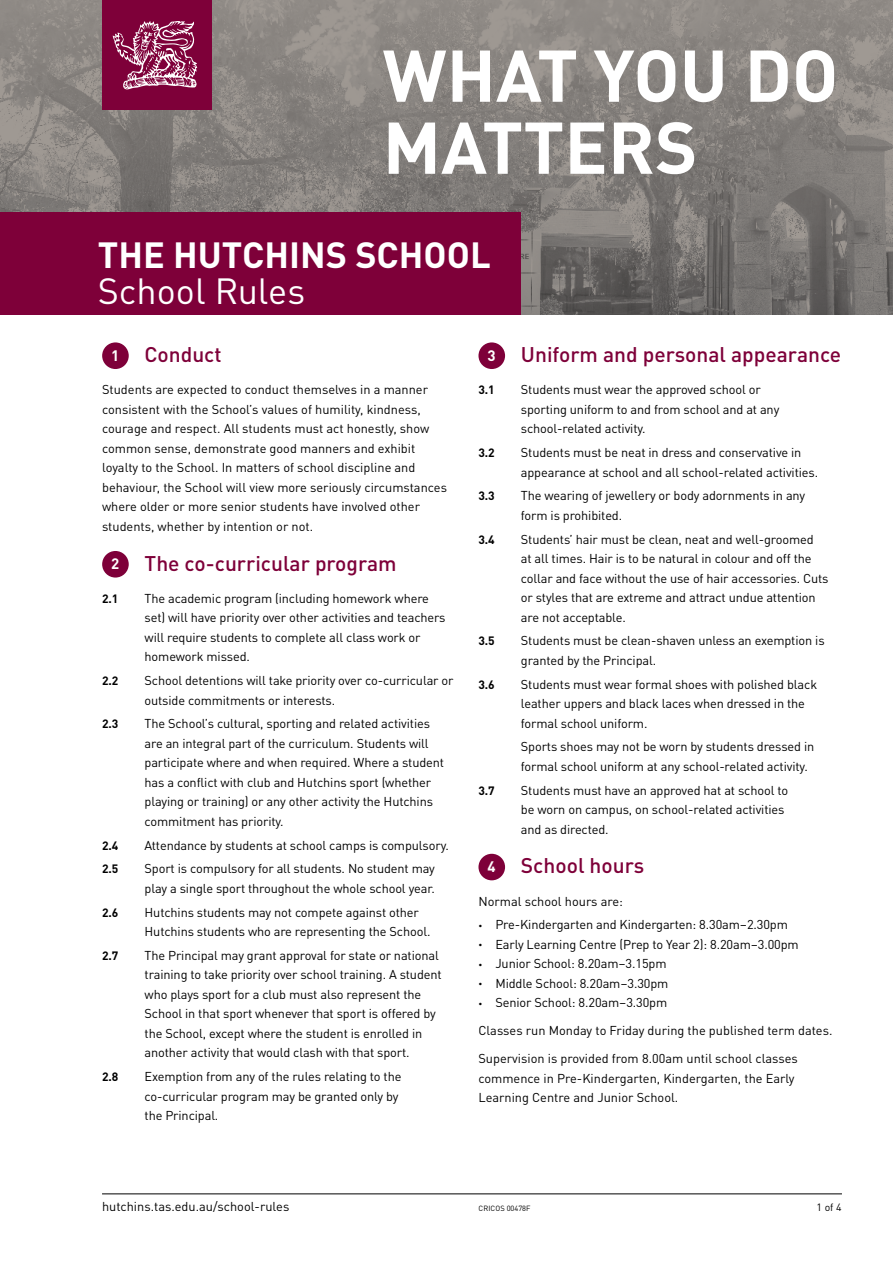
<style>
.page{position:relative;width:893px;height:1263px;background:#fff}
.page>*{position:absolute;margin:0;border:0;box-sizing:border-box;transform-origin:0 0}
.t1{font:700 72px/72px "DIN Pro";color:#fff}
.t2{font:700 36px "DIN Pro";color:#fff}
.t3{font:36px "DIN Pro";color:#fff}
.t4{font:500 21px "DIN Pro";color:#7e0039}
.t5{font:12.75px/19.5px "DIN Pro";letter-spacing:-.01em;color:#000}
.t6{font:700 12px "DIN Pro";color:#000}
.t7{font:10.5px "DIN Pro";color:#000}
.t8{font:7.5px "DIN Pro";letter-spacing:.005em;color:#000}
.s1{font-weight:700;font-size:15px;color:#fff}
.s2{font-size:7.5px}
</style>
<div class="page">
<img style="left:0;top:0;width:893px;height:315px">
<div style="left:102px;top:0;width:109px;height:109px;background:#7e0039"></div>
<svg style="left:113px;top:21px;width:84px;height:69px"></svg>
<hr style="left:102px;top:1193px;width:740px;height:1px;background:#000">
<div style="left:0;top:213px;width:520px;height:102px;background:#7e0039"></div>
<div style="left:102px;top:342px;width:27px;height:27px;background:#7e0039;border-radius:50%"></div>
<div style="left:102px;top:551px;width:27px;height:26px;background:#7e0039;border-radius:50%"></div>
<div style="left:478px;top:342px;width:27px;height:27px;background:#7e0039;border-radius:50%"></div>
<div style="left:478px;top:854px;width:27px;height:26px;background:#7e0039;border-radius:50%"></div>
<h1 class="t1" style="left:383px;top:35px;width:457px">WHAT YOU DO<br>MATTERS</h1>
<h2 class="t2" style="left:98px;top:227px;width:394px">THE HUTCHINS SCHOOL</h2>
<h2 class="t3" style="left:98px;top:263px;width:209px">School Rules</h2>
<h3 class="t4" style="left:111px;top:338px;width:112px"><span class="s1">1</span> Conduct</h3>
<p class="t5" style="left:102px;top:379px;width:346px">Students are expected to conduct themselves in a manner consistent with the School’s values of humility, kindness, courage and respect. All students must act honestly, show common sense, demonstrate good manners and exhibit loyalty to the School. In matters of school discipline and behaviour, the School will view more seriously circumstances where older or more senior students have involved other students, whether by intention or not.</p>
<h3 class="t4" style="left:111px;top:547px;width:287px"><span class="s1">2</span> The co-curricular program</h3>
<p class="t6" style="left:102px;top:589px;width:18px">2.1</p>
<p class="t5" style="left:145px;top:588px;width:302px">The academic program (including homework where set) will have priority over other activities and teachers will require students to complete all class work or homework missed.</p>
<p class="t6" style="left:102px;top:671px;width:18px">2.2</p>
<p class="t5" style="left:145px;top:670px;width:310px">School detentions will take priority over co-curricular or outside commitments or interests.</p>
<p class="t6" style="left:102px;top:715px;width:18px">2.3</p>
<p class="t5" style="left:145px;top:713px;width:301px">The School’s cultural, sporting and related activities are an integral part of the curriculum. Students will participate where and when required. Where a student has a conflict with club and Hutchins sport (whether playing or training) or any other activity the Hutchins commitment has priority.</p>
<p class="t6" style="left:102px;top:836px;width:18px">2.4</p>
<p class="t5" style="left:145px;top:834px;width:306px">Attendance by students at school camps is compulsory.</p>
<p class="t6" style="left:102px;top:860px;width:18px">2.5</p>
<p class="t5" style="left:145px;top:858px;width:292px">Sport is compulsory for all students. No student may play a single sport throughout the whole school year.</p>
<p class="t6" style="left:102px;top:903px;width:18px">2.6</p>
<p class="t5" style="left:145px;top:901px;width:287px">Hutchins students may not compete against other<br>Hutchins students who are representing the School.</p>
<p class="t6" style="left:102px;top:946px;width:18px">2.7</p>
<p class="t5" style="left:145px;top:945px;width:299px">The Principal may grant approval for state or national training to take priority over school training. A student who plays sport for a club must also represent the School in that sport whenever that sport is offered by the School, except where the student is enrolled in another activity that would clash with that sport.</p>
<p class="t6" style="left:102px;top:1067px;width:18px">2.8</p>
<p class="t5" style="left:145px;top:1066px;width:258px">Exemption from any of the rules relating to the co-curricular program may be granted only by the Principal.</p>
<h3 class="t4" style="left:488px;top:338px;width:355px"><span class="s1">3</span> Uniform and personal appearance</h3>
<p class="t6" style="left:478px;top:381px;width:18px">3.1</p>
<p class="t5" style="left:521px;top:379px;width:260px">Students must wear the approved school or sporting uniform to and from school and at any school-related activity.</p>
<p class="t6" style="left:478px;top:443px;width:18px">3.2</p>
<p class="t5" style="left:521px;top:442px;width:299px">Students must be neat in dress and conservative in appearance at school and all school-related activities.</p>
<p class="t6" style="left:478px;top:487px;width:18px">3.3</p>
<p class="t5" style="left:521px;top:485px;width:286px">The wearing of jewellery or body adornments in any form is prohibited.</p>
<p class="t6" style="left:478px;top:530px;width:18px">3.4</p>
<p class="t5" style="left:521px;top:528px;width:309px">Students’ hair must be clean, neat and well-groomed<br>at all times. Hair is to be natural in colour and off the collar and face without the use of hair accessories. Cuts or styles that are extreme and attract undue attention are not acceptable.</p>
<p class="t6" style="left:478px;top:632px;width:18px">3.5</p>
<p class="t5" style="left:521px;top:630px;width:305px">Students must be clean-shaven unless an exemption is granted by the Principal.</p>
<p class="t6" style="left:478px;top:675px;width:18px">3.6</p>
<p class="t5" style="left:521px;top:673px;width:298px">Students must wear formal shoes with polished black leather uppers and black laces when dressed in the formal school uniform.</p>
<p class="t5" style="left:521px;top:736px;width:295px">Sports shoes may not be worn by students dressed in formal school uniform at any school-related activity.</p>
<p class="t6" style="left:478px;top:781px;width:18px">3.7</p>
<p class="t5" style="left:521px;top:779px;width:269px">Students must have an approved hat at school to be worn on campus, on school-related activities and as directed.</p>
<h3 class="t4" style="left:488px;top:849px;width:158px"><span class="s1">4</span> School hours</h3>
<p class="t5" style="left:478px;top:890px;width:146px">Normal school hours are:</p>
<p class="t5" style="left:478px;top:914px;width:311px"><span class="s2">•</span> Pre-Kindergarten and Kindergarten: 8.30am–2.30pm</p>
<p class="t5" style="left:478px;top:934px;width:322px"><span class="s2">•</span> Early Learning Centre (Prep to Year 2): 8.20am–3.00pm</p>
<p class="t5" style="left:478px;top:953px;width:190px"><span class="s2">•</span> Junior School: 8.20am–3.15pm</p>
<p class="t5" style="left:478px;top:973px;width:192px"><span class="s2">•</span> Middle School: 8.20am–3.30pm</p>
<p class="t5" style="left:478px;top:988px;width:356px;line-height:28px"><span class="s2">•</span> Senior School: 8.20am–3.30pm<br>Classes run Monday to Friday during the published term dates.<br>Supervision is provided from 8.00am until school classes</p>
<p class="t5" style="left:478px;top:1068px;width:318px">commence in Pre-Kindergarten, Kindergarten, the Early<br>Learning Centre and Junior School.</p>
<p class="t5" style="left:102px;top:1196px;width:189px">hutchins.tas.edu.au/school-rules</p>
<p class="t8" style="left:479px;top:1202px;width:54px">CRICOS 00478F</p>
<p class="t7" style="left:816px;top:1199px;width:27px">1 of 4</p>
</div>
